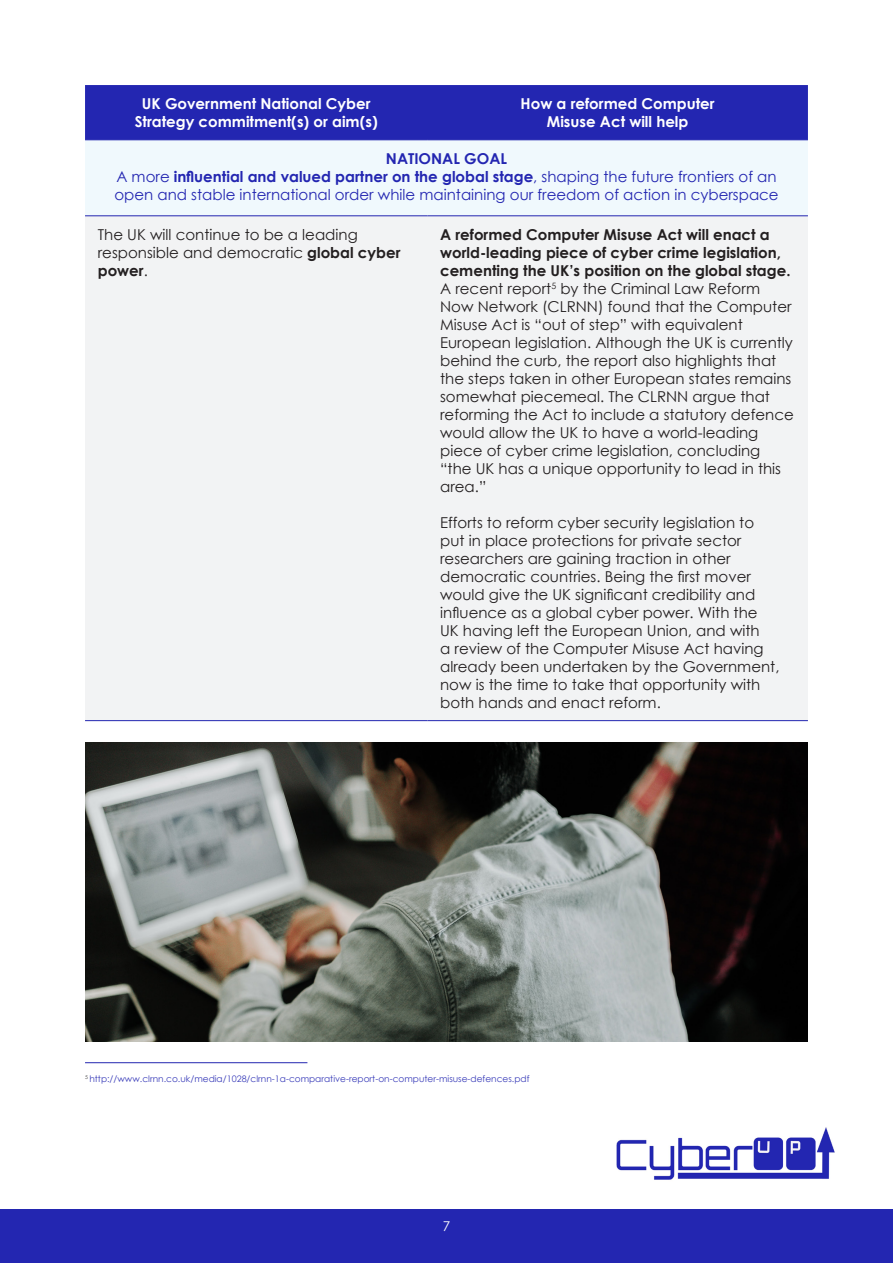
<style>
.page{position:relative;width:893px;height:1263px;background:#fff}
.page>*{position:absolute;margin:0;border:0;box-sizing:border-box;transform-origin:0 0}
.t1{font:15px/18px "Century Gothic";color:#231f20}
.t2{font:15px/18px "Century Gothic";color:#2326b1}
.t3{font:700 15px/18px "Century Gothic";color:#fff;text-align:center}
.t4{font:700 15px "Century Gothic";color:#2326b1}
.t5{font:13.5px "Century Gothic";color:#fff}
.t6{font:9px "Century Gothic";color:#393cb9}
.s1{font-weight:700}
</style>
<div class="page">
<div style="left:0;top:1209px;width:893px;height:54px;background:#2326b1"></div>
<img style="left:617px;top:1127px;width:218px;height:53px">
<div style="left:85px;top:85px;width:723px;height:55px;background:#2326b1"></div>
<div style="left:85px;top:140px;width:723px;height:76px;background:#f0f9fd"></div>
<div style="left:85px;top:217px;width:723px;height:503px;background:#f2f3f4"></div>
<hr style="left:85px;top:140px;width:342px;height:1px;background:#2326b1">
<hr style="left:427px;top:140px;width:381px;height:1px;background:#2326b1">
<hr style="left:85px;top:216px;width:342px;height:1px;background:#2326b1">
<hr style="left:427px;top:216px;width:381px;height:1px;background:#2326b1">
<hr style="left:85px;top:720px;width:342px;height:1px;background:#2326b1">
<hr style="left:427px;top:720px;width:381px;height:1px;background:#2326b1">
<img style="left:85px;top:742px;width:723px;height:299px">
<hr style="left:85px;top:1062px;width:222px;height:1px;background:#2326b1">
<p class="t3" style="left:135px;top:94px;width:244px">UK Government National Cyber<br>Strategy commitment(s) or aim(s)</p>
<p class="t3" style="left:521px;top:94px;width:196px">How a reformed Computer<br>Misuse Act will help</p>
<p class="t4" style="left:386px;top:149px;width:123px">NATIONAL GOAL</p>
<p class="t2" style="left:114px;top:167px;width:666px">A more <span class="s1">influential and valued partner on the global stage</span>, shaping the future frontiers of an open and stable international order while maintaining our freedom of action in cyberspace</p>
<p class="t1" style="left:98px;top:225px;width:304px">The UK will continue to be a leading responsible and democratic <span class="s1">global cyber power</span>.</p>
<p class="t1" style="left:440px;top:225px;width:355px"><span class="s1">A reformed Computer Misuse Act will enact a world-leading piece of cyber crime legislation, cementing the UK’s position on the global stage.<br></span>A recent report<sup>5</sup> by the Criminal Law Reform Now Network (CLRNN) found that the Computer Misuse Act is “out of step” with equivalent European legislation. Although the UK is currently behind the curb, the report also highlights that the steps taken in other European states remains somewhat piecemeal. The CLRNN argue that reforming the Act to include a statutory defence would allow the UK to have a world-leading piece of cyber crime legislation, concluding “the UK has a unique opportunity to lead in this area.”</p>
<p class="t1" style="left:440px;top:513px;width:341px">Efforts to reform cyber security legislation to put in place protections for private sector researchers are gaining traction in other democratic countries. Being the first mover would give the UK significant credibility and influence as a global cyber power. With the UK having left the European Union, and with<br>a review of the Computer Misuse Act having already been undertaken by the Government, now is the time to take that opportunity with both hands and enact reform.</p>
<p class="t6" style="left:85px;top:1073px;width:446px"><sup>5</sup> http://www.clrnn.co.uk/media/1028/clrnn-1a-comparative-report-on-computer-misuse-defences.pdf</p>
<p class="t5" style="left:443px;top:1216px;width:9px">7</p>
</div>
